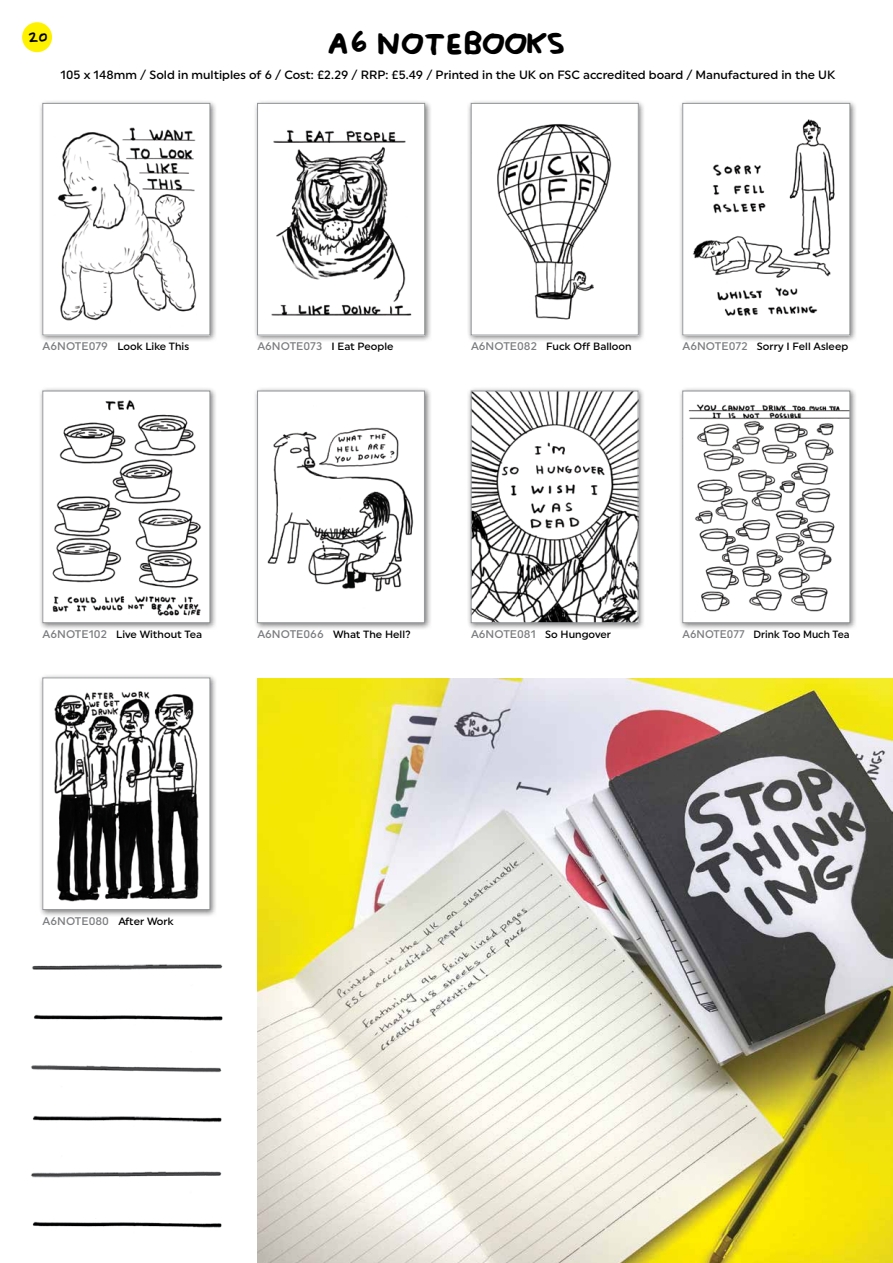
<style>
.page{position:relative;width:893px;height:1263px;background:#fff}
.page>*{position:absolute;margin:0;border:0;box-sizing:border-box;transform-origin:0 0}
.t1{font:45px "Shrigley";letter-spacing:-.02em;color:#000}
.t2{font:20.85px "Shrigley";color:#000}
.t3{font:500 12px "Uniform";color:#000}
.t4{font:500 11.1px "Uniform";color:#7b7c7f}
.t5{font:500 10.5px "Uniform";color:#000}
.t6{font:500 10.5px "Uniform";color:#000;scale:.96 1}
.s1{font-size:11.1px;color:#7b7c7f}
.s2{font-size:10.5px;color:#000}
</style>
<div class="page">
<div style="left:678px;top:99px;width:179px;height:243px;background:#000;opacity:.51"></div>
<img style="left:684px;top:105px;width:164px;height:228px">
<div style="left:682px;top:103px;width:168px;height:232px;border:1px solid #939598"></div>
<div style="left:253px;top:386px;width:179px;height:244px;background:#000;opacity:.51"></div>
<img style="left:259px;top:393px;width:164px;height:228px">
<div style="left:257px;top:391px;width:168px;height:232px;border:1px solid #939598"></div>
<div style="left:253px;top:99px;width:179px;height:243px;background:#000;opacity:.51"></div>
<img style="left:259px;top:105px;width:164px;height:228px">
<div style="left:257px;top:103px;width:168px;height:232px;border:1px solid #939598"></div>
<div style="left:678px;top:386px;width:179px;height:244px;background:#000;opacity:.51"></div>
<img style="left:684px;top:393px;width:164px;height:228px">
<div style="left:682px;top:391px;width:168px;height:232px;border:1px solid #939598"></div>
<div style="left:467px;top:386px;width:178px;height:244px;background:#000;opacity:.51"></div>
<img style="left:473px;top:393px;width:163px;height:228px">
<div style="left:471px;top:391px;width:167px;height:232px;border:1px solid #939598"></div>
<div style="left:38px;top:673px;width:179px;height:244px;background:#000;opacity:.51"></div>
<img style="left:45px;top:680px;width:163px;height:228px">
<div style="left:43px;top:678px;width:167px;height:232px;border:1px solid #939598"></div>
<div style="left:467px;top:99px;width:178px;height:243px;background:#000;opacity:.51"></div>
<img style="left:473px;top:105px;width:164px;height:228px">
<div style="left:471px;top:103px;width:168px;height:232px;border:1px solid #939598"></div>
<div style="left:38px;top:99px;width:179px;height:243px;background:#000;opacity:.51"></div>
<img style="left:45px;top:105px;width:163px;height:228px">
<div style="left:43px;top:103px;width:167px;height:232px;border:1px solid #939598"></div>
<div style="left:38px;top:386px;width:179px;height:244px;background:#000;opacity:.51"></div>
<img style="left:45px;top:393px;width:163px;height:228px">
<div style="left:43px;top:391px;width:167px;height:232px;border:1px solid #939598"></div>
<img style="left:892px;top:874px;width:1px;height:348px">
<div style="left:22px;top:22px;width:30px;height:30px;background:#fff200;border-radius:50%"></div>
<img style="left:257px;top:678px;width:635px;height:585px">
<img style="left:31px;top:1065px;width:191px;height:163px">
<img style="left:32px;top:964px;width:191px;height:57px">
<h2 class="t2" style="left:28px;top:26px;width:22px">20</h2>
<h1 class="t1" style="left:324px;top:17px;width:243px">A6 NOTEBOOKS</h1>
<p class="t3" style="left:61px;top:68px;width:776px">105 x 148mm / Sold in multiples of 6 / Cost: £2.29 / RRP: £5.49 / Printed in the UK on FSC accredited board / Manufactured in the UK</p>
<p class="t5" style="left:43px;top:340px;width:148px"><span class="s1">A6NOTE079</span> Look Like This</p>
<p class="t5" style="left:471px;top:340px;width:162px"><span class="s1">A6NOTE082</span> Fuck Off Balloon</p>
<p class="t5" style="left:257px;top:340px;width:138px"><span class="s1">A6NOTE073</span> I Eat People</p>
<p class="t5" style="left:682px;top:340px;width:167px"><span class="s1">A6NOTE072</span> Sorry I Fell Asleep</p>
<p class="t5" style="left:43px;top:628px;width:161px"><span class="s1">A6NOTE102</span> Live Without Tea</p>
<p class="t5" style="left:257px;top:628px;width:155px"><span class="s1">A6NOTE066</span> What The Hell?</p>
<p class="t5" style="left:471px;top:628px;width:142px"><span class="s1">A6NOTE081</span> So Hungover</p>
<p class="t6" style="left:682px;top:628px;width:175px"><span class="s1">A6NOTE077</span> Drink Too Much Tea</p>
<p class="t4" style="left:43px;top:914px;width:133px">A6NOTE080 <span class="s2">After Work</span></p>
</div>
